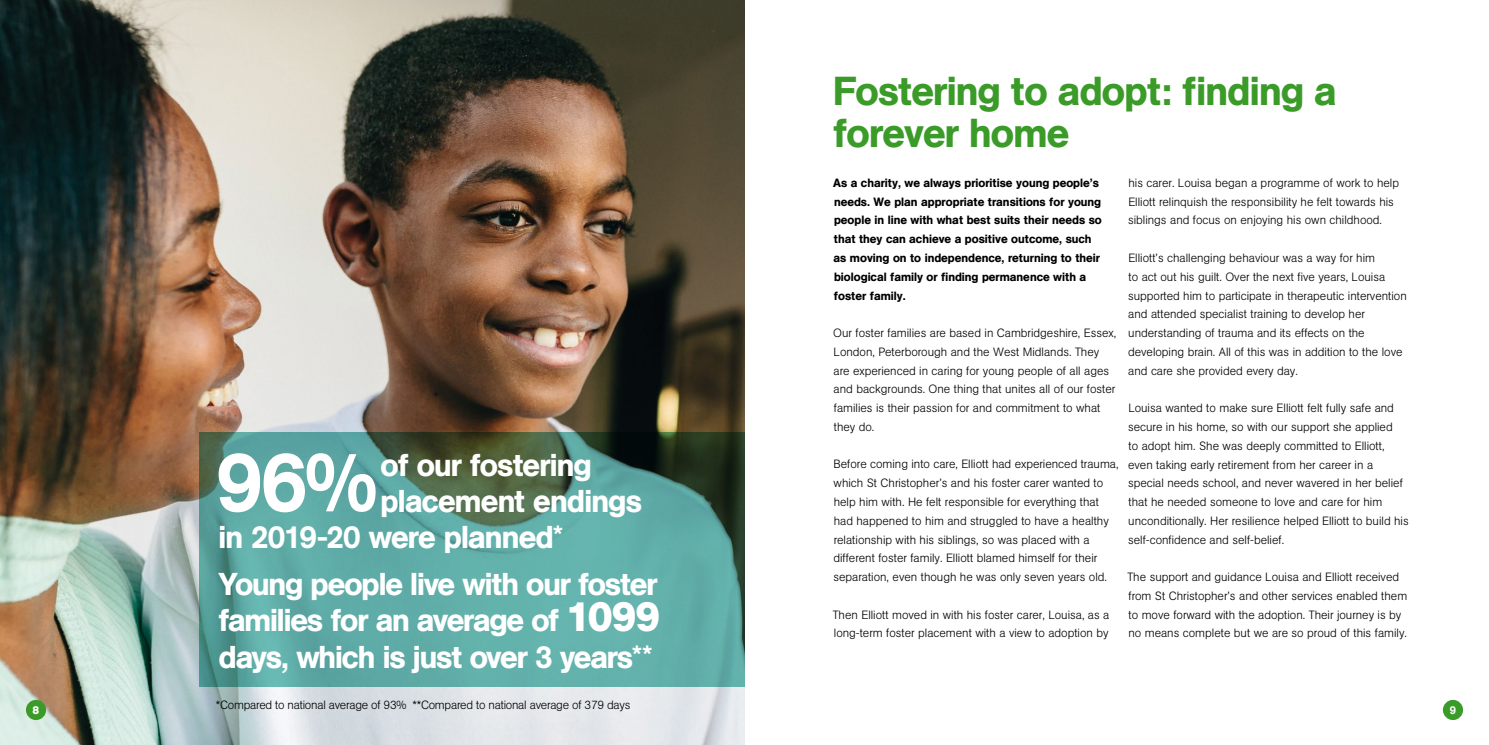
<style>
.page{position:relative;width:1489px;height:745px;background:#fff}
.page>*{position:absolute;margin:0;border:0;box-sizing:border-box;transform-origin:0 0}
.t1{font:500 83px "AG Book BQ";color:#fff}
.t2{font:700 41.25px "AG Book BQ";color:#fff}
.t3{font:500 40px/42.5px "AG Book BQ";letter-spacing:-.02em;color:#3b9b29}
.t4{font:500 31.25px/36.2px "AG Book BQ";letter-spacing:-.035em;color:#fff}
.t5{font:300 11.88px/18.8px "AG Book BQ";color:#000}
.t6{font:500 11.88px/18.8px "AG Book BQ";color:#000}
.t7{font:300 11.88px "AG Book BQ";letter-spacing:-.02em;color:#000}
.t8{font:700 11.12px "AG Book BQ";color:#fff}
.t9{font:500 11.12px "AG Book BQ";color:#fff}
.s1{font-size:26.25px}
</style>
<div class="page">
<div style="left:1442px;top:699px;width:20px;height:20px;background:#3b9b29;border-radius:50%"></div>
<img style="left:0;top:0;width:744px;height:744px">
<div style="left:26px;top:699px;width:20px;height:20px;background:#3b9b29;border-radius:50%"></div>
<svg style="left:199px;top:432px;width:545px;height:254px;background:#589a91"></svg>
<h1 class="t1" style="left:216px;top:431px;width:163px">96%</h1>
<h3 class="t4" style="left:380px;top:446px;width:213px">of our fostering</h3>
<h3 class="t4" style="left:380px;top:482px;width:263px">placement endings</h3>
<h3 class="t4" style="left:219px;top:518px;width:346px">in 2019-20 were planned<span class="s1">*</span></h3>
<h3 class="t4" style="left:219px;top:565px;width:440px">Young people live with our foster families for an average of<br>days, which is just over 3 years<span class="s1">**</span></h3>
<h2 class="t2" style="left:566px;top:591px;width:95px">1099</h2>
<h3 class="t3" style="left:833px;top:70px;width:505px">Fostering to adopt: finding a forever home</h3>
<p class="t6" style="left:833px;top:173px;width:270px">As a charity, we always prioritise young people’s needs. We plan appropriate transitions for young people in line with what best suits their needs so that they can achieve a positive outcome, such as moving on to independence, returning to their biological family or finding permanence with a foster family.</p>
<p class="t5" style="left:833px;top:323px;width:284px">Our foster families are based in Cambridgeshire, Essex, London, Peterborough and the West Midlands. They are experienced in caring for young people of all ages and backgrounds. One thing that unites all of our foster families is their passion for and commitment to what they do.</p>
<p class="t5" style="left:833px;top:454px;width:287px">Before coming into care, Elliott had experienced trauma, which St Christopher’s and his foster carer wanted to help him with. He felt responsible for everything that had happened to him and struggled to have a healthy relationship with his siblings, so was placed with a different foster family. Elliott blamed himself for their separation, even though he was only seven years old.</p>
<p class="t5" style="left:832px;top:604px;width:278px">Then Elliott moved in with his foster carer, Louisa, as a long-term foster placement with a view to adoption by</p>
<p class="t5" style="left:1127px;top:173px;width:272px">his carer. Louisa began a programme of work to help<br>Elliott relinquish the responsibility he felt towards his siblings and focus on enjoying his own childhood.</p>
<p class="t5" style="left:1127px;top:248px;width:280px">Elliott’s challenging behaviour was a way for him<br>to act out his guilt. Over the next five years, Louisa supported him to participate in therapeutic intervention and attended specialist training to develop her understanding of trauma and its effects on the developing brain. All of this was in addition to the love and care she provided every day.</p>
<p class="t5" style="left:1127px;top:398px;width:282px">Louisa wanted to make sure Elliott felt fully safe and secure in his home, so with our support she applied<br>to adopt him. She was deeply committed to Elliott, even taking early retirement from her career in a special needs school, and never wavered in her belief that he needed someone to love and care for him unconditionally. Her resilience helped Elliott to build his self-confidence and self-belief.</p>
<p class="t5" style="left:1127px;top:567px;width:281px">The support and guidance Louisa and Elliott received from St Christopher’s and other services enabled them to move forward with the adoption. Their journey is by no means complete but we are so proud of this family.</p>
<p class="t7" style="left:216px;top:697px;width:416px">*Compared to national average of 93% **Compared to national average of 379 days</p>
<p class="t8" style="left:33px;top:702px;width:8px">8</p>
<p class="t9" style="left:1449px;top:702px;width:8px">9</p>
</div>
